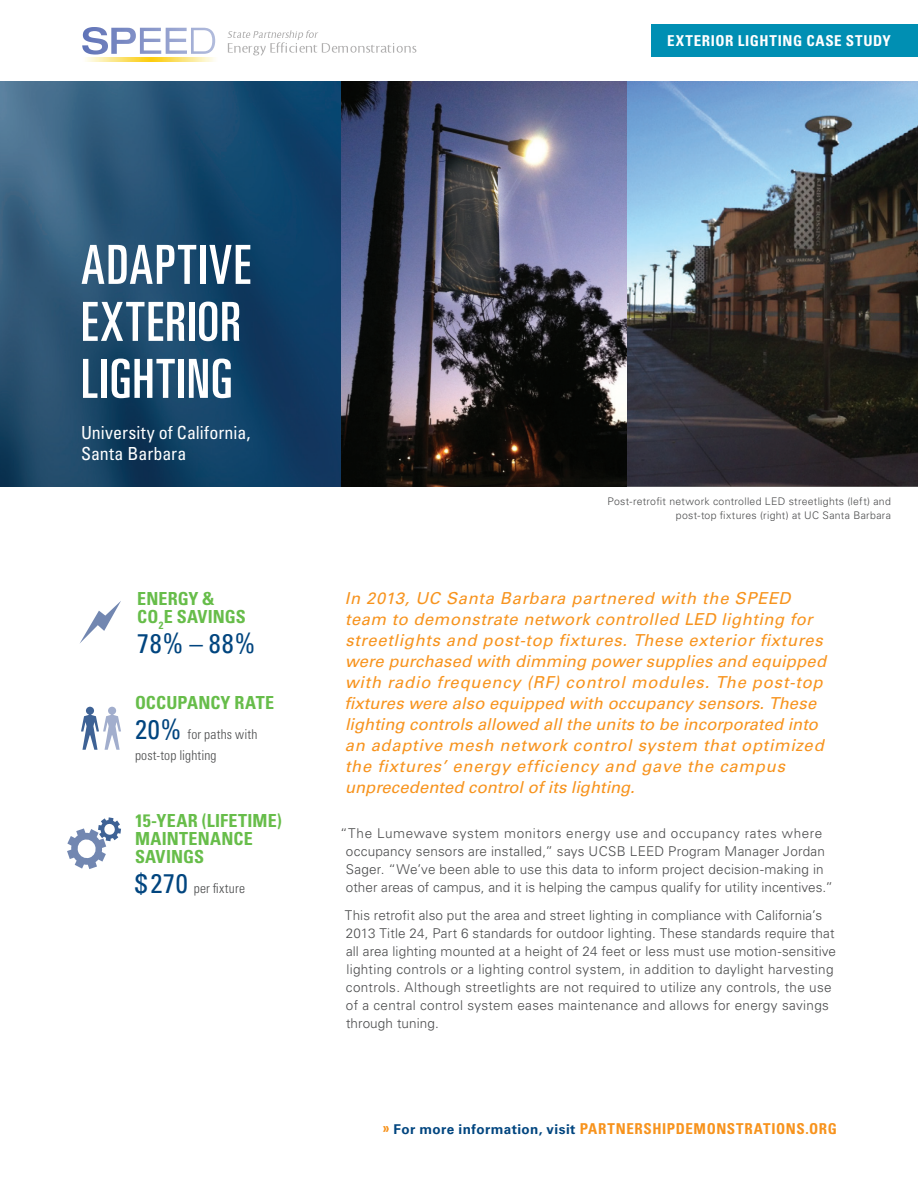
<style>
.page{position:relative;width:918px;height:1188px;background:#fff}
.page>*{position:absolute;margin:0;border:0;box-sizing:border-box;transform-origin:0 0}
.t1{font:ultra-condensed 54px/57px "Univers LT Std";letter-spacing:.03em;color:#fff}
.t2{font:condensed 27px "Univers LT Std";color:#01457f}
.Metric_Title{font:700 condensed 18px/18px "Univers LT Std";letter-spacing:.01em;color:#67bd4a}
.Project_Location{font:condensed 18px/21px "Univers LT Std";color:#fff}
.Introduction{font:italic 16.5px/21px "Univers LT Std";letter-spacing:.03em;color:#f7931d}
.t3{font:700 condensed 15px "Univers LT Std";letter-spacing:.04em;color:#f7931d}
.Template__Case_Study{font:700 condensed 15px "Univers LT Std";letter-spacing:.045em;color:#fff}
.Body{font:300 13.5px/18px "Univers LT Std";letter-spacing:.015em;color:#4b4c4d}
.t4{font:300 condensed 13.5px/21px "Univers LT Std";letter-spacing:.015em;color:#4b4c4d}
.t5{font:300 10.5px/13.5px "Univers LT Std";letter-spacing:.03em;color:#4b4c4d;text-align:right}
.s1{font-weight:400;font-size:27px;color:#01457f}
.s2{font-stretch:normal;font-size:13.5px;color:#01457f}
</style>
<div class="page">
<svg style="left:228px;top:30px;width:188px;height:26px"></svg>
<svg style="left:82px;top:27px;width:133px;height:28px"></svg>
<svg style="left:85px;top:58px;width:130px;height:4px"></svg>
<div style="left:651px;top:24px;width:267px;height:33px;background:#008fb3"></div>
<img style="left:0;top:81px;width:341px;height:406px">
<img style="left:626px;top:81px;width:292px;height:406px">
<img style="left:341px;top:81px;width:285px;height:406px">
<svg style="left:81px;top:707px;width:40px;height:43px"></svg>
<svg style="left:67px;top:817px;width:54px;height:52px"></svg>
<svg style="left:80px;top:601px;width:41px;height:42px"></svg>
<p class="Template__Case_Study" style="left:667px;top:31px;width:225px">EXTERIOR LIGHTING CASE STUDY</p>
<p class="t1" style="left:81px;top:236px;width:171px">ADAPTIVE<br>EXTERIOR<br>LIGHTING</p>
<p class="Project_Location" style="left:81px;top:422px;width:171px">University of California,<br>Santa Barbara</p>
<p class="Metric_Title" style="left:137px;top:589px;width:110px">ENERGY &amp;<br>CO<sub>2</sub>E SAVINGS</p>
<p class="t2" style="left:137px;top:626px;width:120px">78% – 88%</p>
<p class="Metric_Title" style="left:135px;top:693px;width:141px">OCCUPANCY RATE</p>
<p class="t4" style="left:135px;top:723px;width:124px"><span class="s1">20%</span> for paths with post-top lighting</p>
<p class="Metric_Title" style="left:135px;top:812px;width:148px">15-YEAR (LIFETIME)<br>MAINTENANCE<br>SAVINGS</p>
<p class="t4" style="left:135px;top:878px;width:112px"><span class="s1">$270</span> per fixture</p>
<p class="t5" style="left:607px;top:495px;width:285px">Post-retrofit network controlled LED streetlights (left) and post-top fixtures (right) at UC Santa Barbara</p>
<p class="Introduction" style="left:345px;top:588px;width:483px">In 2013, UC Santa Barbara partnered with the SPEED team to demonstrate network controlled LED lighting for streetlights and post-top fixtures. These exterior fixtures were purchased with dimming power supplies and equipped with radio frequency (RF) control modules. The post-top fixtures were also equipped with occupancy sensors. These lighting controls allowed all the units to be incorporated into an adaptive mesh network control system that optimized the fixtures’ energy efficiency and gave the campus unprecedented control of its lighting.</p>
<p class="Body" style="left:346px;top:824px;width:489px;text-indent:-6px">“The Lumewave system monitors energy use and occupancy rates where occupancy sensors are installed,” says UCSB LEED Program Manager Jordan Sager. “We’ve been able to use this data to inform project decision-making in other areas of campus, and it is helping the campus qualify for utility incentives.”</p>
<p class="Body" style="left:345px;top:907px;width:493px">This retrofit also put the area and street lighting in compliance with California’s 2013 Title 24, Part 6 standards for outdoor lighting. These standards require that all area lighting mounted at a height of 24 feet or less must use motion-sensitive lighting controls or a lighting control system, in addition to daylight harvesting controls. Although streetlights are not required to utilize any controls, the use of a central control system eases maintenance and allows for energy savings through tuning.</p>
<p class="t3" style="left:383px;top:1119px;width:456px">» <span class="s2">For more information, visit</span> PARTNERSHIPDEMONSTRATIONS.ORG</p>
</div>
